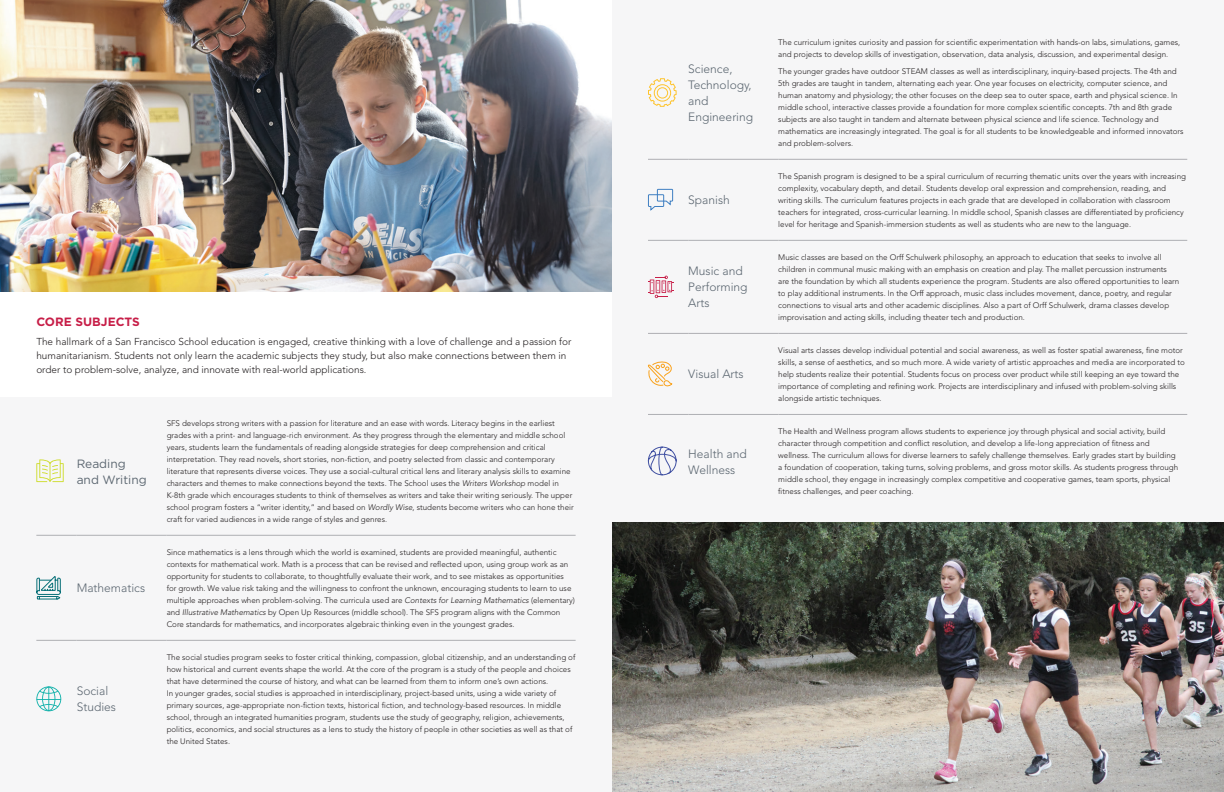
<style>
.page{position:relative;width:1224px;height:792px;background:#fff}
.page>*{position:absolute;margin:0;border:0;box-sizing:border-box;transform-origin:0 0}
.t1{font:300 12px/16px "Avenir LT Std";color:#5c6771}
.t2{font:12px/16px "Gotham";color:#5c6771}
.t3{font:700 12px "Gotham";color:#c71e48}
.t4{font:300 10px/14px "Avenir LT Std";color:#231f20}
.t5{font:300 8px/12px "Avenir LT Std";color:#231f20}
.s1{font-style:italic}
</style>
<div class="page">
<div style="left:0;top:398px;width:612px;height:394px;background:#f6f6f7"></div>
<div style="left:612px;top:0;width:612px;height:792px;background:#f6f6f7"></div>
<img style="left:0;top:0;width:612px;height:292px">
<img style="left:612px;top:522px;width:612px;height:270px">
<hr style="left:36px;top:535px;width:41px;height:1px;background:#aeafb3">
<hr style="left:77px;top:535px;width:90px;height:1px;background:#aeafb3">
<hr style="left:167px;top:535px;width:409px;height:1px;background:#aeafb3">
<hr style="left:36px;top:640px;width:41px;height:1px;background:#aeafb3">
<hr style="left:77px;top:640px;width:90px;height:1px;background:#aeafb3">
<hr style="left:167px;top:640px;width:409px;height:1px;background:#aeafb3">
<svg style="left:36px;top:459px;width:28px;height:23px"></svg>
<svg style="left:36px;top:576px;width:25px;height:24px"></svg>
<svg style="left:36px;top:686px;width:25px;height:25px"></svg>
<hr style="left:648px;top:159px;width:40px;height:1px;background:#aeafb3">
<hr style="left:688px;top:159px;width:90px;height:1px;background:#aeafb3">
<hr style="left:778px;top:159px;width:409px;height:1px;background:#aeafb3">
<hr style="left:648px;top:240px;width:40px;height:1px;background:#aeafb3">
<hr style="left:688px;top:240px;width:90px;height:1px;background:#aeafb3">
<hr style="left:778px;top:240px;width:409px;height:1px;background:#aeafb3">
<hr style="left:648px;top:333px;width:40px;height:1px;background:#aeafb3">
<hr style="left:688px;top:333px;width:90px;height:1px;background:#aeafb3">
<hr style="left:778px;top:333px;width:409px;height:1px;background:#aeafb3">
<hr style="left:648px;top:414px;width:40px;height:1px;background:#aeafb3">
<hr style="left:688px;top:414px;width:90px;height:1px;background:#aeafb3">
<hr style="left:778px;top:414px;width:409px;height:1px;background:#aeafb3">
<svg style="left:648px;top:78px;width:29px;height:29px"></svg>
<svg style="left:648px;top:188px;width:26px;height:23px"></svg>
<svg style="left:648px;top:276px;width:26px;height:22px"></svg>
<svg style="left:647px;top:361px;width:26px;height:26px"></svg>
<svg style="left:648px;top:446px;width:29px;height:30px"></svg>
<h1 class="t3" style="left:36px;top:314px;width:105px">CORE SUBJECTS</h1>
<p class="t4" style="left:36px;top:334px;width:537px">The hallmark of a San Francisco School education is engaged, creative thinking with a love of challenge and a passion for humanitarianism. Students not only learn the academic subjects they study, but also make connections between them in order to problem-solve, analyze, and innovate with real-world applications.</p>
<h1 class="t2" style="left:77px;top:455px;width:72px">Reading and Writing</h1>
<h1 class="t1" style="left:77px;top:580px;width:70px">Mathematics</h1>
<h1 class="t1" style="left:77px;top:683px;width:41px">Social<br>Studies</h1>
<p class="t5" style="left:167px;top:417px;width:409px">SFS develops strong writers with a passion for literature and an ease with words. Literacy begins in the earliest grades with a print- and language-rich environment. As they progress through the elementary and middle school years, students learn the fundamentals of reading alongside strategies for deep comprehension and critical interpretation. They read novels, short stories, non-fiction, and poetry selected from classic and contemporary literature that represents diverse voices. They use a social-cultural critical lens and literary analysis skills to examine characters and themes to make connections beyond the texts. The School uses the <span class="s1">Writers Workshop</span> model in K-8th grade which encourages students to think of themselves as writers and take their writing seriously. The upper school program fosters a “writer identity,” and based on <span class="s1">Wordly Wise</span>, students become writers who can hone their craft for varied audiences in a wide range of styles and genres.</p>
<p class="t5" style="left:167px;top:546px;width:410px">Since mathematics is a lens through which the world is examined, students are provided meaningful, authentic contexts for mathematical work. Math is a process that can be revised and reflected upon, using group work as an opportunity for students to collaborate, to thoughtfully evaluate their work, and to see mistakes as opportunities for growth. We value risk taking and the willingness to confront the unknown, encouraging students to learn to use multiple approaches when problem-solving. The curricula used are <span class="s1">Contexts for Learning Mathematics</span> (elementary) and <span class="s1">Illustrative Mathematics</span> by Open Up Resources (middle school). The SFS program aligns with the Common Core standards for mathematics, and incorporates algebraic thinking even in the youngest grades.</p>
<p class="t5" style="left:167px;top:651px;width:410px">The social studies program seeks to foster critical thinking, compassion, global citizenship, and an understanding of how historical and current events shape the world. At the core of the program is a study of the people and choices that have determined the course of history, and what can be learned from them to inform one’s own actions.<br>In younger grades, social studies is approached in interdisciplinary, project-based units, using a wide variety of primary sources, age-appropriate non-fiction texts, historical fiction, and technology-based resources. In middle school, through an integrated humanities program, students use the study of geography, religion, achievements, politics, economics, and social structures as a lens to study the history of people in other societies as well as that of the United States.</p>
<h1 class="t1" style="left:688px;top:61px;width:66px">Science,<br>Technology, and<br>Engineering</h1>
<h1 class="t1" style="left:688px;top:192px;width:43px">Spanish</h1>
<h1 class="t1" style="left:688px;top:263px;width:61px">Music and<br>Performing<br>Arts</h1>
<h1 class="t1" style="left:688px;top:366px;width:57px">Visual Arts</h1>
<h1 class="t1" style="left:688px;top:445px;width:60px">Health and<br>Wellness</h1>
<p class="t5" style="left:778px;top:37px;width:404px">The curriculum ignites curiosity and passion for scientific experimentation with hands-on labs, simulations, games, and projects to develop skills of investigation, observation, data analysis, discussion, and experimental design.</p>
<p class="t5" style="left:778px;top:65px;width:407px">The younger grades have outdoor STEAM classes as well as interdisciplinary, inquiry-based projects. The 4th and 5th grades are taught in tandem, alternating each year. One year focuses on electricity, computer science, and human anatomy and physiology; the other focuses on the deep sea to outer space, earth and physical science. In middle school, interactive classes provide a foundation for more complex scientific concepts. 7th and 8th grade subjects are also taught in tandem and alternate between physical science and life science. Technology and mathematics are increasingly integrated. The goal is for all students to be knowledgeable and informed innovators and problem-solvers.</p>
<p class="t5" style="left:778px;top:170px;width:409px">The Spanish program is designed to be a spiral curriculum of recurring thematic units over the years with increasing complexity, vocabulary depth, and detail. Students develop oral expression and comprehension, reading, and writing skills. The curriculum features projects in each grade that are developed in collaboration with classroom teachers for integrated, cross-curricular learning. In middle school, Spanish classes are differentiated by proficiency level for heritage and Spanish-immersion students as well as students who are new to the language.</p>
<p class="t5" style="left:778px;top:251px;width:403px">Music classes are based on the Orff Schulwerk philosophy, an approach to education that seeks to involve all children in communal music making with an emphasis on creation and play. The mallet percussion instruments are the foundation by which all students experience the program. Students are also offered opportunities to learn to play additional instruments. In the Orff approach, music class includes movement, dance, poetry, and regular connections to visual arts and other academic disciplines. Also a part of Orff Schulwerk, drama classes develop improvisation and acting skills, including theater tech and production.</p>
<p class="t5" style="left:778px;top:344px;width:408px">Visual arts classes develop individual potential and social awareness, as well as foster spatial awareness, fine motor skills, a sense of aesthetics, and so much more. A wide variety of artistic approaches and media are incorporated to help students realize their potential. Students focus on process over product while still keeping an eye toward the importance of completing and refining work. Projects are interdisciplinary and infused with problem-solving skills alongside artistic techniques.</p>
<p class="t5" style="left:778px;top:425px;width:401px">The Health and Wellness program allows students to experience joy through physical and social activity, build character through competition and conflict resolution, and develop a life-long appreciation of fitness and wellness. The curriculum allows for diverse learners to safely challenge themselves. Early grades start by building a foundation of cooperation, taking turns, solving problems, and gross motor skills. As students progress through middle school, they engage in increasingly complex competitive and cooperative games, team sports, physical fitness challenges, and peer coaching.</p>
</div>
